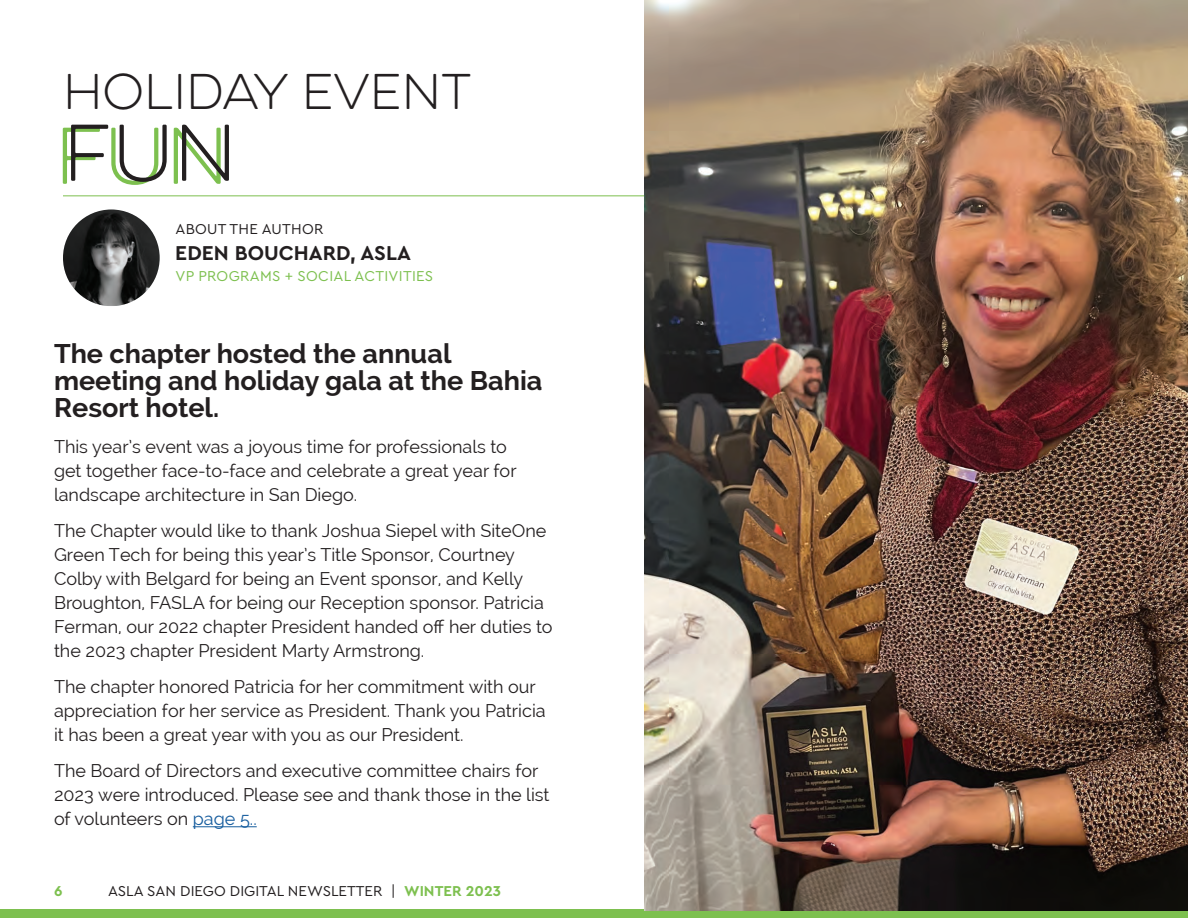
<style>
.page{position:relative;width:1188px;height:918px;background:#fff}
.page>*{position:absolute;margin:0;border:0;box-sizing:border-box;transform-origin:0 0}
.t1{font:100 72px "Eveleth Clean";color:#231f20}
.t2{font:100 45px "Eveleth Clean";color:#231f20}
.t3{font:700 27px/27px "Raleway";color:#231f20}
.t4{font:700 21px "Cera PRO";color:#231f20}
.t5{font:18px/24px "Raleway";color:#231f20}
.t6{font:15px "Cera PRO";color:#231f20}
.t7{font:15px "Cera PRO";letter-spacing:.02em;color:#7dc04f}
.t8{font:15px "Cera PRO";letter-spacing:.02em;color:#231f20}
.t9{font:700 15px "Cera PRO";color:#7dc04f}
.s1{color:#175d9e}
.s2{font-weight:700;color:#7dc04f}
</style>
<div class="page">
<div style="left:0;top:909px;width:1188px;height:9px;background:#7dc04f"></div>
<hr style="left:63px;top:195px;width:581px;height:1px;background:#7dc04f">
<img style="left:63px;top:210px;width:97px;height:96px">
<hr style="left:193px;top:826px;width:64px;height:1px;background:#175d9e">
<img style="left:644px;top:0;width:544px;height:910px">
<h2 class="t2" style="left:63px;top:61px;width:410px">HOLIDAY EVENT</h2>
<h1 class="t1" style="left:63px;top:104px;width:175px">FUN</h1>
<p class="t8" style="left:175px;top:219px;width:150px">ABOUT THE AUTHOR</p>
<p class="t4" style="left:175px;top:239px;width:237px">EDEN BOUCHARD, ASLA</p>
<p class="t7" style="left:175px;top:266px;width:259px">VP PROGRAMS + SOCIAL ACTIVITIES</p>
<h3 class="t3" style="left:54px;top:341px;width:490px">The chapter hosted the annual meeting and holiday gala at the Bahia<br>Resort hotel.</h3>
<p class="t5" style="left:54px;top:435px;width:464px">This year’s event was a joyous time for professionals to get together face-to-face and celebrate a great year for landscape architecture in San Diego.</p>
<p class="t5" style="left:54px;top:519px;width:500px">The Chapter would like to thank Joshua Siepel with SiteOne Green Tech for being this year’s Title Sponsor, Courtney Colby with Belgard for being an Event sponsor, and Kelly Broughton, FASLA for being our Reception sponsor. Patricia Ferman, our 2022 chapter President handed off her duties to the 2023 chapter President Marty Armstrong.</p>
<p class="t5" style="left:54px;top:675px;width:493px">The chapter honored Patricia for her commitment with our appreciation for her service as President. Thank you Patricia it has been a great year with you as our President.</p>
<p class="t5" style="left:54px;top:759px;width:497px">The Board of Directors and executive committee chairs for<br>2023 were introduced. Please see and thank those in the list of volunteers on <span class="s1">page 5..</span></p>
<p class="t9" style="left:54px;top:881px;width:10px">6</p>
<p class="t6" style="left:108px;top:881px;width:395px">ASLA SAN DIEGO DIGITAL NEWSLETTER | <span class="s2">WINTER 2023</span></p>
</div>
